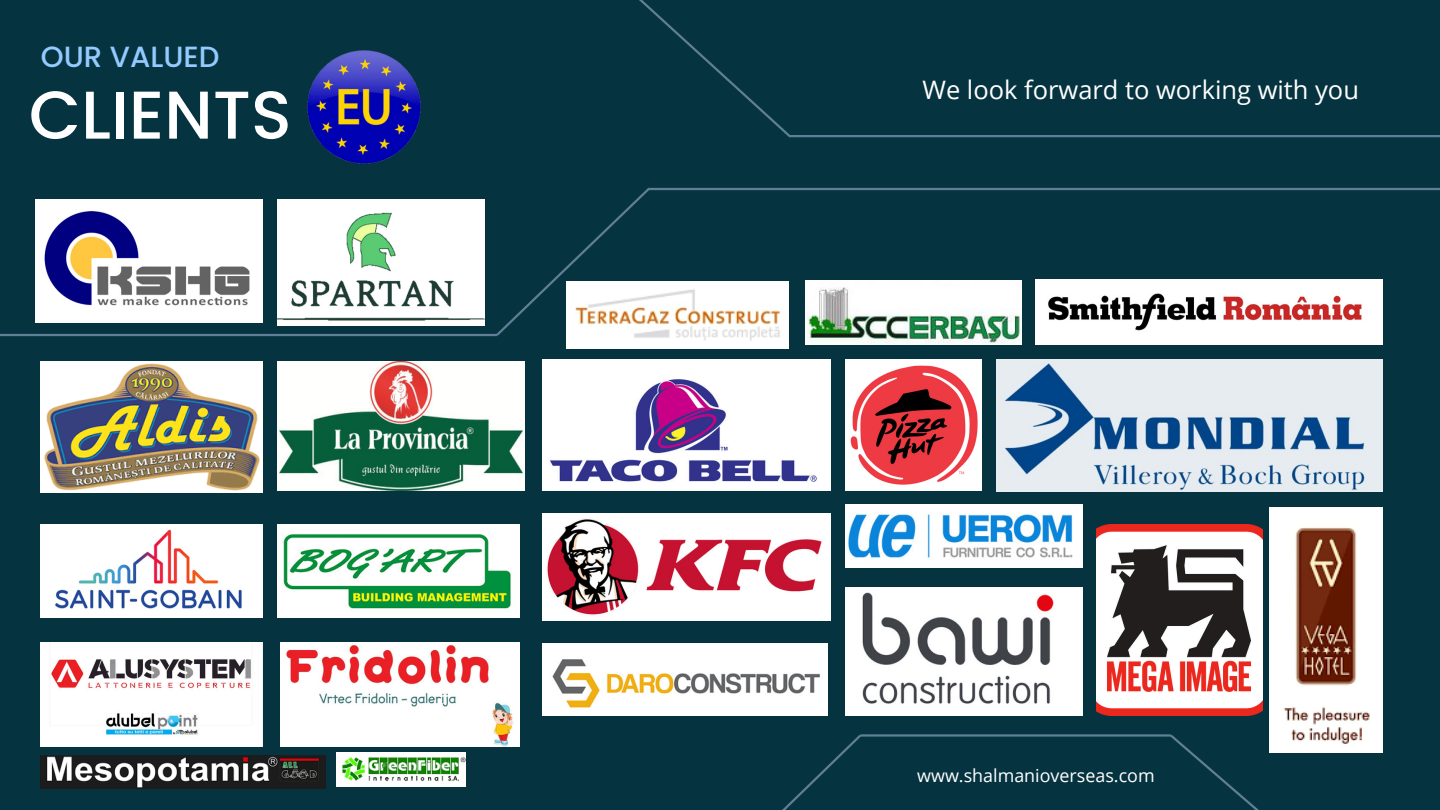
<style>
.page{position:relative;width:1440px;height:810px;background:#063340}
.page>*{position:absolute;margin:0;border:0;box-sizing:border-box;transform-origin:0 0}
.t1{font:500 67.5px "Poppins";color:#fff}
.t2{font:500 29.2px "Poppins";color:#93caff}
.t3{font:25.5px "Open Sans";color:#fff}
.t4{font:17.9px "Open Sans";color:#fff}
</style>
<div class="page">
<hr style="left:0;top:334px;width:497px;height:2px;background:#607f96">
<hr style="left:648px;top:188px;width:792px;height:2px;background:#607f96">
<hr style="left:789px;top:135px;width:651px;height:2px;background:#607f96">
<hr style="left:860px;top:734px;width:311px;height:3px;background:#607f96">
<svg style="left:494px;top:187px;width:158px;height:151px"></svg>
<svg style="left:1168px;top:734px;width:172px;height:76px"></svg>
<svg style="left:782px;top:734px;width:82px;height:76px"></svg>
<svg style="left:639px;top:0;width:154px;height:138px"></svg>
<img style="left:41px;top:362px;width:221px;height:131px">
<img style="left:41px;top:524px;width:221px;height:93px">
<img style="left:543px;top:643px;width:284px;height:72px">
<img style="left:277px;top:362px;width:248px;height:129px">
<img style="left:277px;top:524px;width:242px;height:93px">
<img style="left:41px;top:642px;width:221px;height:104px">
<img style="left:543px;top:359px;width:287px;height:132px">
<img style="left:845px;top:359px;width:137px;height:132px">
<img style="left:543px;top:514px;width:287px;height:106px">
<img style="left:281px;top:642px;width:238px;height:104px">
<img style="left:805px;top:281px;width:216px;height:63px">
<img style="left:996px;top:360px;width:387px;height:131px">
<img style="left:1036px;top:279px;width:347px;height:65px">
<img style="left:41px;top:755px;width:285px;height:33px">
<img style="left:337px;top:753px;width:129px;height:33px">
<img style="left:567px;top:281px;width:222px;height:67px">
<img style="left:1096px;top:524px;width:167px;height:191px">
<img style="left:1269px;top:507px;width:114px;height:245px">
<img style="left:35px;top:199px;width:227px;height:124px">
<img style="left:277px;top:199px;width:208px;height:126px">
<img style="left:845px;top:505px;width:237px;height:62px">
<img style="left:845px;top:588px;width:237px;height:127px">
<img style="left:307px;top:50px;width:114px;height:114px">
<p class="t2" style="left:41px;top:37px;width:180px">OUR VALUED</p>
<p class="t1" style="left:29px;top:68px;width:264px">CLIENTS</p>
<p class="t3" style="left:923px;top:71px;width:438px">We look forward to working with you</p>
<p class="t4" style="left:917px;top:763px;width:239px">www.shalmanioverseas.com</p>
</div>
